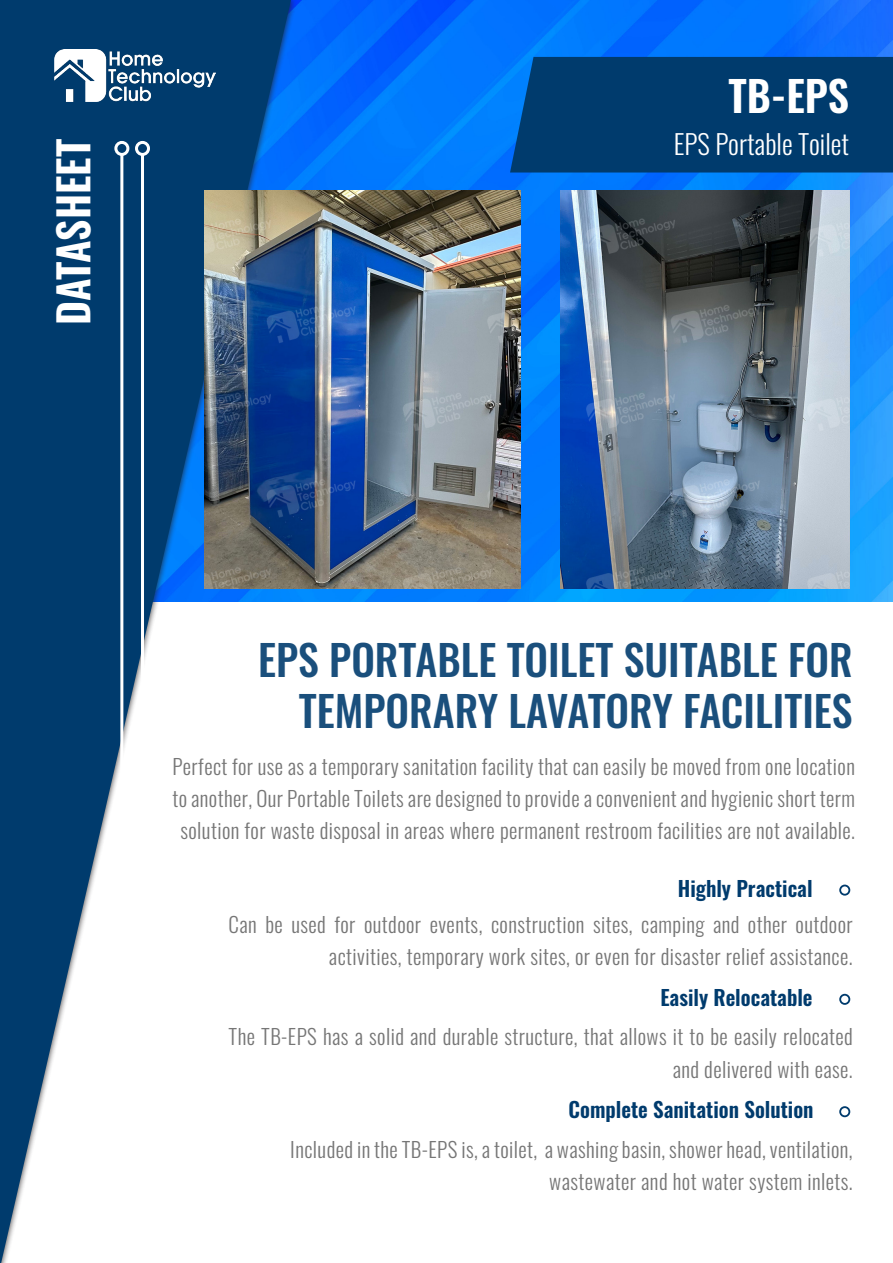
<style>
.page{position:relative;width:893px;height:1263px;background:#fff}
.page>*{position:absolute;margin:0;border:0;box-sizing:border-box;transform-origin:0 0}
.t1{font:500 42px/50.4px "Oswald";color:#1a4f7c;text-align:right}
.t2{font:600 42px "Oswald";color:#fff}
.t3{font:300 27px "Oswald";color:#fff}
.t4{font:300 21px/32.4px "Oswald";letter-spacing:.02em;color:#767676;text-align:right}
.t5{font:600 21px "Oswald";color:#003b6d}
.s1{font-weight:600;color:#003b6d}
</style>
<div class="page">
<img style="left:297px;top:0;width:596px;height:601px">
<div style="left:510px;top:57px;width:383px;height:116px;background:#003b6d"></div>
<svg style="left:0;top:0;width:291px;height:1263px;fill:#003b6d"></svg>
<img style="left:55px;top:49px;width:160px;height:52px">
<hr style="left:120px;top:154px;width:3px;height:662px;background:#fff">
<div style="left:114px;top:141px;width:15px;height:15px;border:3px solid #fff;border-radius:50%"></div>
<hr style="left:141px;top:154px;width:3px;height:676px;background:#fff">
<div style="left:135px;top:141px;width:15px;height:15px;border:3px solid #fff;border-radius:50%"></div>
<div style="left:839px;top:884px;width:11px;height:12px;border:2px solid #003b6d;border-radius:50%"></div>
<div style="left:839px;top:994px;width:11px;height:11px;border:2px solid #003b6d;border-radius:50%"></div>
<div style="left:839px;top:1106px;width:11px;height:11px;border:2px solid #003b6d;border-radius:50%"></div>
<img style="left:204px;top:190px;width:316px;height:399px">
<img style="left:560px;top:191px;width:289px;height:397px">
<p class="t2" style="left:728px;top:74px;width:122px">TB-EPS</p>
<p class="t2" style="left:51px;top:325px;width:187px;rotate:-90deg">DATASHEET</p>
<p class="t3" style="left:674px;top:120px;width:177px">EPS Portable Toilet</p>
<p class="t1" style="left:258px;top:637px;width:596px">EPS PORTABLE TOILET SUITABLE FOR<br>TEMPORARY LAVATORY FACILITIES</p>
<p class="t4" style="left:172px;top:747px;width:684px;text-align:center">Perfect for use as a temporary sanitation facility that can easily be moved from one location to another, Our Portable Toilets are designed to provide a convenient and hygienic short term solution for waste disposal in areas where permanent restroom facilities are not available.</p>
<p class="t5" style="left:678px;top:877px;width:136px">Highly Practical</p>
<p class="t4" style="left:229px;top:905px;width:626px">Can be used for outdoor events, construction sites, camping and other outdoor activities, temporary work sites, or even for disaster relief assistance.</p>
<p class="t4" style="left:229px;top:976px;width:626px;line-height:38.8px;text-align:left;text-indent:432px"><span class="s1">Easily Relocatable<br></span>The TB-EPS has a solid and durable structure, that allows it to be easily relocated</p>
<p class="t4" style="left:673px;top:1050px;width:182px">and delivered with ease.</p>
<p class="t5" style="left:568px;top:1099px;width:247px">Complete Sanitation Solution</p>
<p class="t4" style="left:290px;top:1131px;width:564px">Included in the TB-EPS is, a toilet, a washing basin, shower head, ventilation, wastewater and hot water system inlets.</p>
</div>
